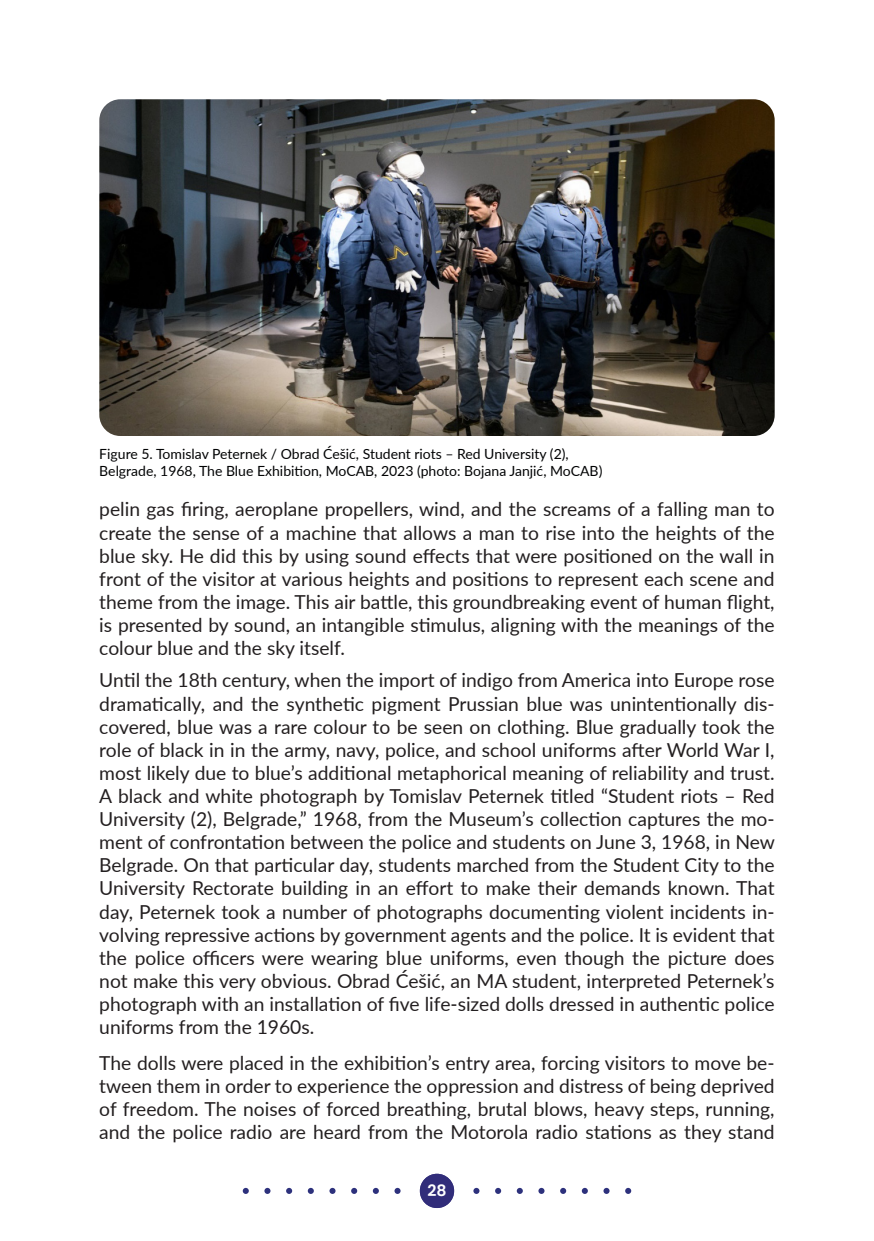
<style>
.page{position:relative;width:874px;height:1241px;background:#fff}
.page>*{position:absolute;margin:0;border:0;box-sizing:border-box;transform-origin:0 0}
.REGULAR_TEXT{font:19.25px/23.1px "Lato";color:#231f20;text-align:justify}
.t1{font:600 15.75px "Poppins";color:#fff}
.REGULAR_TEXT-2{font:14px "Lato";color:#020304}
.s1{font-size:21px}
</style>
<div class="page">
<svg style="left:243px;top:1187px;width:6px;height:6px"></svg>
<svg style="left:264px;top:1187px;width:6px;height:6px"></svg>
<svg style="left:286px;top:1187px;width:6px;height:6px"></svg>
<svg style="left:307px;top:1187px;width:7px;height:6px"></svg>
<svg style="left:329px;top:1187px;width:6px;height:6px"></svg>
<svg style="left:351px;top:1187px;width:6px;height:6px"></svg>
<svg style="left:372px;top:1187px;width:6px;height:6px"></svg>
<svg style="left:394px;top:1187px;width:6px;height:6px"></svg>
<svg style="left:473px;top:1187px;width:6px;height:6px"></svg>
<svg style="left:495px;top:1187px;width:6px;height:6px"></svg>
<svg style="left:516px;top:1187px;width:6px;height:6px"></svg>
<svg style="left:538px;top:1187px;width:6px;height:6px"></svg>
<svg style="left:560px;top:1187px;width:6px;height:6px"></svg>
<svg style="left:581px;top:1187px;width:6px;height:6px"></svg>
<svg style="left:603px;top:1187px;width:6px;height:6px"></svg>
<svg style="left:625px;top:1187px;width:6px;height:6px"></svg>
<div style="left:419px;top:1173px;width:35px;height:34px;background:#312d7a;border-radius:50%"></div>
<img style="left:99px;top:99px;width:675px;height:337px">
<p class="REGULAR_TEXT-2" style="left:99px;top:444px;width:470px">Figure 5. Tomislav Peternek / Obrad Ćešić, Student riots – Red University (2),</p>
<p class="REGULAR_TEXT-2" style="left:99px;top:461px;width:504px">Belgrade, 1968, The Blue Exhibition, MoCAB, 2023 (photo: Bojana Janjić, MoCAB)</p>
<p class="REGULAR_TEXT" style="left:99px;top:497px;width:676px">pelin gas firing, aeroplane propellers, wind, and the screams of a falling man to create the sense of a machine that allows a man to rise into the heights of the blue sky. He did this by using sound effects that were positioned on the wall in front of the visitor at various heights and positions to represent each scene and theme from the image. This air battle, this groundbreaking event of human flight, is presented by sound, an intangible stimulus, aligning with the meanings of the colour blue and the sky itself.</p>
<p class="REGULAR_TEXT" style="left:99px;top:668px;width:677px">Until the 18th century, when the import of indigo from America into Europe rose dramatically, and the synthetic pigment Prussian blue was unintentionally dis&shy;covered, blue was a rare colour to be seen on clothing. Blue gradually took the role of black in in the army, navy, police, and school uniforms after World War I, most likely due to blue’s additional metaphorical meaning of reliability and trust.<br>A black and white photograph by Tomislav Peternek titled “Student riots – Red University (2), Belgrade,” 1968, from the Museum’s collection captures the mo&shy;ment of confrontation between the police and students on June 3, 1968, in New Belgrade. On that particular day, students marched from the Student City to the University Rectorate building in an effort to make their demands known. That day, Peternek took a number of photographs documenting violent incidents in&shy;volving repressive actions by government agents and the police. It is evident that the police officers were wearing blue uniforms, even though the picture does not make this very obvious. Obrad Ćešić, an MA student, interpreted Peternek’s photograph with an installation of five life-sized dolls dressed in authentic police uniforms from the 1960s.</p>
<p class="REGULAR_TEXT" style="left:99px;top:1050px;width:676px">The dolls were placed in the exhibition’s entry area, forcing visitors to move be&shy;tween them in order to experience the oppression and distress of being deprived of freedom. The noises of forced breathing, brutal blows, heavy steps, running, and the police radio are heard from the Motorola radio stations as they stand</p>
<p class="t1" style="left:427px;top:1180px;width:21px">2 8<span class="s1">1</span></p>
</div>
